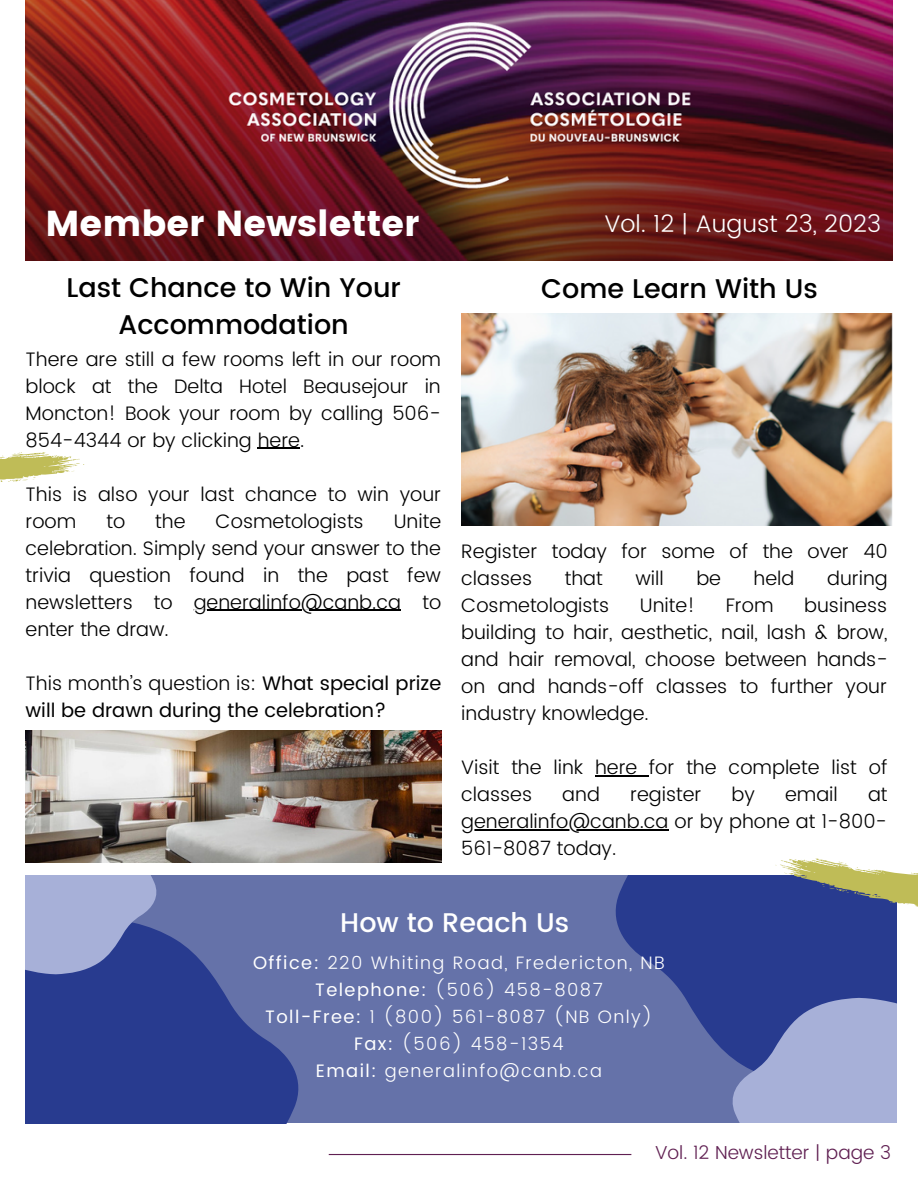
<style>
.page{position:relative;width:918px;height:1188px;background:#fff}
.page>*{position:absolute;margin:0;border:0;box-sizing:border-box;transform-origin:0 0}
.t1{font:36px "Poppins";color:#fff}
.t2{font:500 27px/37.2px "Poppins";color:#000;text-align:center}
.t3{font:500 27px "Poppins";color:#fff}
.t4{font:300 24px "Poppins";color:#fff}
.t5{font:300 19.5px/27px "Poppins";color:#000;text-align:justify}
.t6{font:19.5px/27px "Poppins";color:#000}
.t7{font:300 18.75px "Poppins";color:#602052}
.t8{font:300 18px "Poppins";letter-spacing:.08em;color:#fff}
.s1{font-weight:300}
.s2{font-weight:400}
</style>
<div class="page">
<hr style="left:329px;top:1154px;width:302px;height:1px;background:#602052">
<img style="left:26px;top:0;width:867px;height:260px">
<img style="left:461px;top:314px;width:431px;height:211px">
<hr style="left:595px;top:775px;width:54px;height:1px;background:#000">
<hr style="left:461px;top:829px;width:208px;height:1px;background:#000">
<img style="left:26px;top:730px;width:416px;height:132px">
<svg style="left:0;top:452px;width:85px;height:30px"></svg>
<hr style="left:258px;top:448px;width:42px;height:1px;background:#000">
<hr style="left:194px;top:610px;width:207px;height:1px;background:#000">
<div style="left:26px;top:876px;width:871px;height:247px;background:#6572a9"></div>
<svg style="left:26px;top:931px;width:273px;height:192px;fill:#283b8f"></svg>
<svg style="left:615px;top:876px;width:282px;height:212px;fill:#283b8f"></svg>
<svg style="left:775px;top:858px;width:143px;height:79px"></svg>
<svg style="left:728px;top:998px;width:168px;height:124px;background:#8b96c7"></svg>
<svg style="left:26px;top:876px;width:133px;height:98px;background:#8c97c8"></svg>
<p class="t1" style="left:46px;top:202px;width:375px">Member Newsletter</p>
<p class="t4" style="left:605px;top:209px;width:278px">Vol. 12 | August 23, 2023</p>
<p class="t2" style="left:66px;top:269px;width:336px">Last Chance to Win Your<br>Accommodation</p>
<p class="t5" style="left:26px;top:345px;width:417px">There are still a few rooms left in our room block at the Delta Hotel Beausejour in Moncton! Book your room by calling 506- 854-4344 or by clicking here.</p>
<p class="t5" style="left:26px;top:480px;width:417px">This is also your last chance to win your room</p>
<p class="t2" style="left:541px;top:270px;width:278px">Come Learn With Us</p>
<p class="t5" style="left:26px;top:507px;width:417px;text-indent:368px">Unite celebration. Simply send your answer to the trivia question found in the past few newsletters to generalinfo@canb.ca to enter the draw.</p>
<p class="t6" style="left:26px;top:669px;width:417px"><span class="s1">This month’s question is:</span> What special prize will be drawn during the celebration?</p>
<p class="t5" style="left:106px;top:507px;width:20px">to</p>
<p class="t5" style="left:155px;top:507px;width:32px">the</p>
<p class="t5" style="left:216px;top:507px;width:150px">Cosmetologists</p>
<p class="t5" style="left:461px;top:538px;width:428px">Register today for some of the over 40 classes</p>
<p class="t5" style="left:565px;top:565px;width:39px">that</p>
<p class="t5" style="left:635px;top:565px;width:30px">will</p>
<p class="t5" style="left:696px;top:565px;width:26px">be</p>
<p class="t5" style="left:754px;top:565px;width:42px">held</p>
<p class="t5" style="left:827px;top:565px;width:62px">during</p>
<p class="t5" style="left:461px;top:592px;width:150px">Cosmetologists</p>
<p class="t5" style="left:640px;top:592px;width:57px">Unite!</p>
<p class="t5" style="left:726px;top:592px;width:49px">From</p>
<p class="t5" style="left:461px;top:592px;width:428px;text-indent:343px">business building to hair, aesthetic, nail, lash &amp; brow, and hair removal, choose between hands&shy;on and hands-off classes to further your industry knowledge.</p>
<p class="t5" style="left:461px;top:754px;width:428px">Visit the link here for the complete list of classes</p>
<p class="t5" style="left:562px;top:781px;width:39px">and</p>
<p class="t5" style="left:630px;top:781px;width:73px">register</p>
<p class="t5" style="left:732px;top:781px;width:25px">by</p>
<p class="t5" style="left:785px;top:781px;width:54px">email</p>
<p class="t5" style="left:461px;top:781px;width:428px;text-indent:407px">at generalinfo@canb.ca or by phone at 1-800- 561-8087 today.</p>
<p class="t3" style="left:340px;top:907px;width:230px">How to Reach Us</p>
<p class="t8" style="left:253px;top:953px;width:413px"><span class="s2">Office:</span> 220 Whiting Road, Fredericton, NB</p>
<p class="t8" style="left:315px;top:980px;width:289px"><span class="s2">Telephone:</span> (506) 458-8087</p>
<p class="t8" style="left:265px;top:1007px;width:389px"><span class="s2">Toll-Free:</span> 1 (800) 561-8087 (NB Only)</p>
<p class="t8" style="left:354px;top:1034px;width:211px"><span class="s2">Fax:</span> (506) 458-1354</p>
<p class="t8" style="left:316px;top:1061px;width:288px"><span class="s2">Email:</span> generalinfo@canb.ca</p>
<p class="t7" style="left:655px;top:1142px;width:237px">Vol. 12 Newsletter | page 3</p>
</div>
